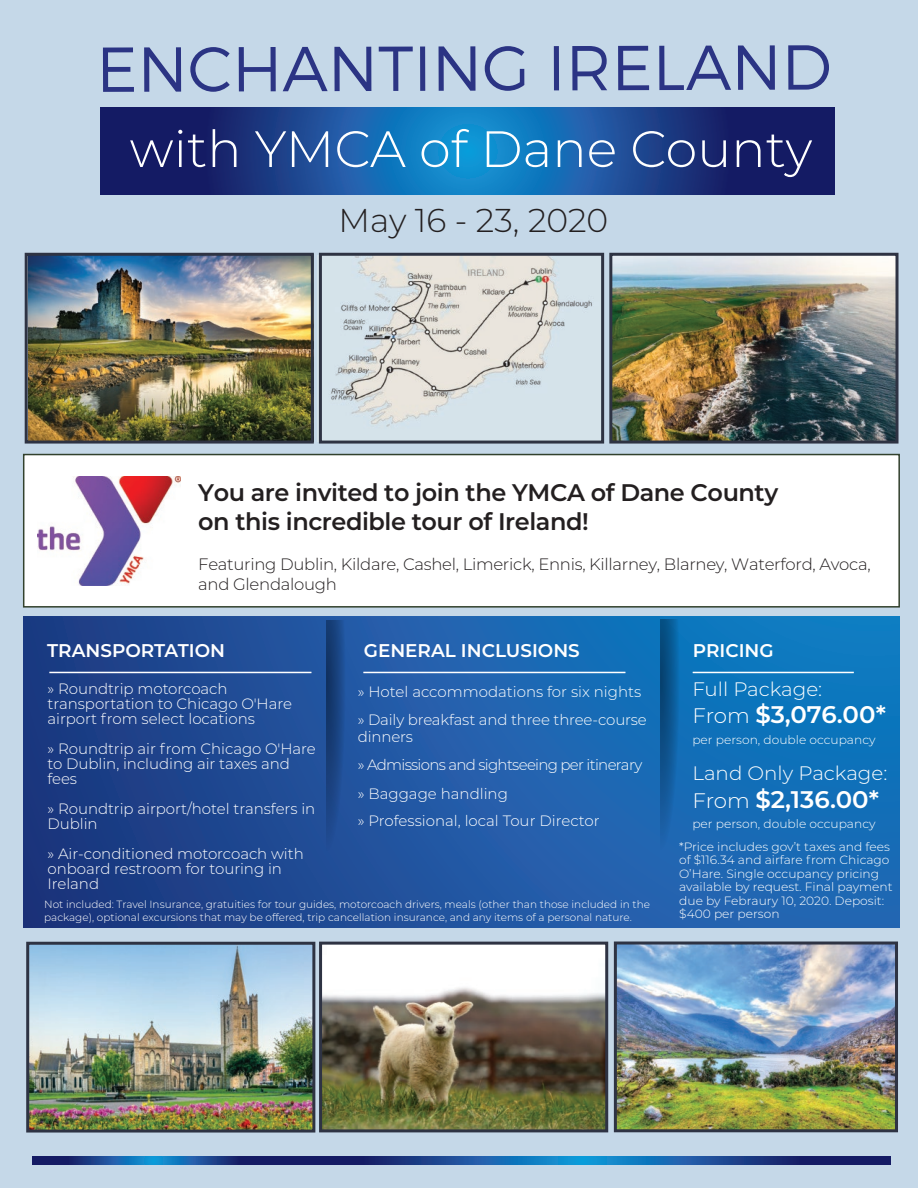
<style>
.page{position:relative;width:918px;height:1188px;background:#c5d8e8}
.page>*{position:absolute;margin:0;border:0;box-sizing:border-box;transform-origin:0 0}
.t1{font:300 51px "Montserrat";color:#fff}
.t2{font:300 33px "Montserrat";color:#231f20}
.t3{font:600 24px/28.8px "Montserrat";letter-spacing:-.02em;color:#231f20}
.t4{font:600 24px "Montserrat";color:#fff}
.t5{font:300 19.5px "Montserrat";color:#fff}
.t6{font:600 18.45px "Montserrat";color:#fff}
.t7{font:300 16.5px/19.8px "Montserrat";letter-spacing:-.02em;color:#231f20}
.t8{font:300 15px/15px "Montserrat";letter-spacing:-.005em;color:#fff}
.t9{font:300 15px/28.5px "Montserrat";letter-spacing:-.045em;color:#fff}
.t10{font:300 12px/13.5px "Montserrat";color:#fff;text-align:center}
.t11{font:300 10.5px/13.5px "Montserrat";color:#fff}
.s1{font-weight:300;font-size:21px}
</style>
<div class="page">
<svg style="left:24px;top:616px;width:875px;height:311px;background:#1c5aa3"></svg>
<div style="left:23px;top:454px;width:877px;height:154px;background:#fff;border:2px solid #32412d"></div>
<svg style="left:327px;top:621px;width:18px;height:230px;background:#1b4585"></svg>
<svg style="left:100px;top:107px;width:735px;height:87px;background:#17478f"></svg>
<hr style="left:693px;top:672px;width:161px;height:1px;background:#fff">
<hr style="left:49px;top:672px;width:262px;height:1px;background:#fff">
<hr style="left:363px;top:672px;width:262px;height:1px;background:#fff">
<svg style="left:661px;top:619px;width:18px;height:230px;background:#0f5a99"></svg>
<img style="left:38px;top:476px;width:142px;height:109px">
<svg style="left:103px;top:47px;width:31px;height:45px"></svg>
<svg style="left:144px;top:47px;width:37px;height:45px"></svg>
<svg style="left:190px;top:47px;width:40px;height:45px"></svg>
<svg style="left:239px;top:47px;width:37px;height:44px"></svg>
<svg style="left:283px;top:47px;width:45px;height:44px"></svg>
<svg style="left:334px;top:47px;width:37px;height:44px"></svg>
<svg style="left:379px;top:47px;width:34px;height:44px"></svg>
<div style="left:420px;top:47px;width:5px;height:44px;background:#2b3484"></div>
<svg style="left:439px;top:46px;width:37px;height:45px"></svg>
<svg style="left:485px;top:46px;width:39px;height:45px"></svg>
<div style="left:554px;top:46px;width:5px;height:44px;background:#2b3484"></div>
<svg style="left:572px;top:46px;width:35px;height:44px"></svg>
<svg style="left:618px;top:46px;width:31px;height:44px"></svg>
<svg style="left:659px;top:46px;width:72px;height:44px"></svg>
<svg style="left:738px;top:45px;width:37px;height:45px"></svg>
<svg style="left:788px;top:45px;width:41px;height:45px"></svg>
<img style="left:317px;top:255px;width:283px;height:186px">
<img style="left:30px;top:946px;width:281px;height:183px">
<img style="left:613px;top:257px;width:282px;height:183px">
<img style="left:618px;top:946px;width:276px;height:182px">
<div style="left:26px;top:942px;width:289px;height:191px;border:3px solid #2e3343"></div>
<img style="left:323px;top:946px;width:281px;height:182px">
<div style="left:319px;top:253px;width:285px;height:191px;border:3px solid #2e3343"></div>
<img style="left:29px;top:257px;width:281px;height:183px">
<div style="left:614px;top:942px;width:284px;height:190px;border:3px solid #2e3343"></div>
<div style="left:609px;top:253px;width:290px;height:191px;border:3px solid #2e3343"></div>
<div style="left:25px;top:253px;width:289px;height:191px;border:3px solid #2e3343"></div>
<div style="left:319px;top:942px;width:289px;height:190px;border:3px solid #2e3343"></div>
<svg style="left:274px;top:1156px;width:616px;height:8px;background:#164990"></svg>
<svg style="left:33px;top:1156px;width:241px;height:8px;background:#174890"></svg>
<h1 class="t1" style="left:130px;top:114px;width:684px">with YMCA of Dane County</h1>
<h2 class="t2" style="left:339px;top:198px;width:271px">May 16 - 23, 2020</h2>
<h3 class="t3" style="left:198px;top:477px;width:581px">You are invited to join the YMCA of Dane County on this incredible tour of Ireland!</h3>
<p class="t7" style="left:198px;top:553px;width:674px">Featuring Dublin, Kildare, Cashel, Limerick, Ennis, Killarney, Blarney, Waterford, Avoca, and Glendalough</p>
<p class="t6" style="left:47px;top:637px;width:179px">TRANSPORTATION</p>
<p class="t8" style="left:47px;top:680px;width:246px">» Roundtrip motorcoach transportation to Chicago O'Hare airport from select locations</p>
<p class="t8" style="left:47px;top:740px;width:270px">» Roundtrip air from Chicago O'Hare to Dublin, including air taxes and fees</p>
<p class="t8" style="left:47px;top:800px;width:269px">» Roundtrip airport/hotel transfers in<br>Dublin</p>
<p class="t8" style="left:47px;top:845px;width:258px">» Air-conditioned motorcoach with onboard restroom for touring in<br>Ireland</p>
<p class="t6" style="left:364px;top:637px;width:218px">GENERAL INCLUSIONS</p>
<p class="t8" style="left:358px;top:677px;width:291px;line-height:28.5px">» Hotel accommodations for six nights » Daily breakfast and three three-course</p>
<p class="t9" style="left:358px;top:722px;width:286px">dinners<br>» Admissions and sightseeing per itinerary » Baggage handling</p>
<p class="t8" style="left:358px;top:812px;width:243px">» Professional, local Tour Director</p>
<p class="t11" style="left:44px;top:897px;width:607px">Not included: Travel Insurance, gratuities for tour guides, motorcoach drivers, meals (other than those included in the package), optional excursions that may be offered, trip cancellation insurance, and any items of a personal nature.</p>
<p class="t6" style="left:693px;top:637px;width:82px">PRICING</p>
<h3 class="t5" style="left:692px;top:675px;width:131px">Full Package:</h3>
<h3 class="t4" style="left:692px;top:697px;width:195px"><span class="s1">From</span> $3,076.00*</h3>
<p class="t10" style="left:692px;top:732px;width:185px">per person, double occupancy</p>
<h3 class="t5" style="left:692px;top:759px;width:196px">Land Only Package:</h3>
<h3 class="t4" style="left:692px;top:783px;width:188px"><span class="s1">From</span> $2,136.00*</h3>
<p class="t10" style="left:679px;top:812px;width:212px;line-height:23px">per person, double occupancy *Price includes gov’t taxes and fees</p>
<p class="t10" style="left:679px;top:853px;width:215px;text-align:left">of $116.34 and airfare from Chicago<br>O’Hare. Single occupancy pricing available by request. Final payment due by Febraury 10, 2020. Deposit: $400 per person</p>
</div>
